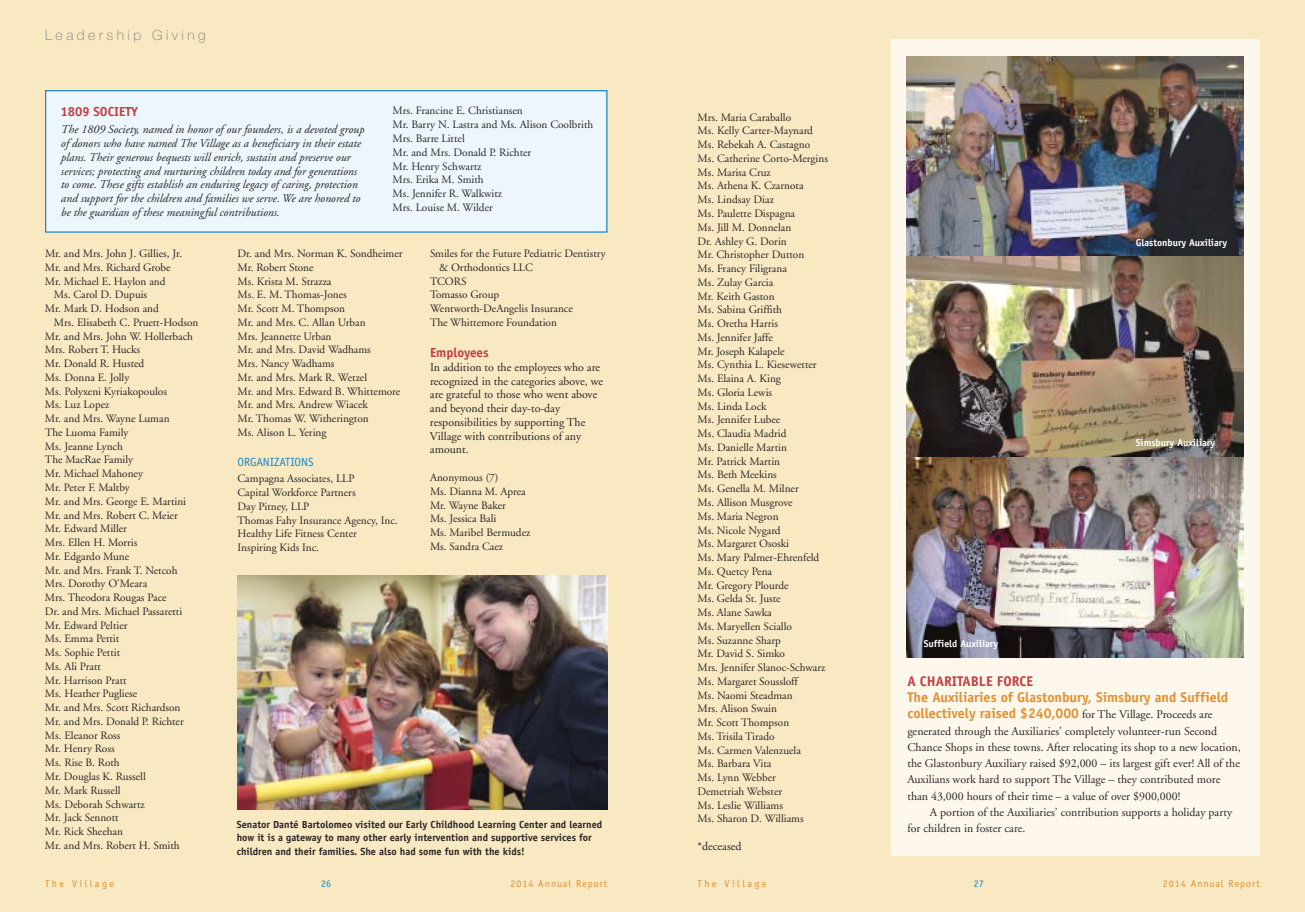
<style>
.page{position:relative;width:1305px;height:912px;background:#fff}
.page>*{position:absolute;margin:0;border:0;box-sizing:border-box;transform-origin:0 0}
.t1{font:700 14px/16.2px "Officina Sans";color:#e08f31}
.t2{font:700 14px "Officina Sans";color:#c33c44}
.t3{font:100 14px "Helvetica Neue";letter-spacing:.25em;color:#7d7d7d}
.t4{font:700 13.12px "Officina Sans";color:#c33c44}
.t5{font:11.88px/13.8px "Adobe Garamond";color:#272627}
.t6{font:italic 11.88px/13.8px "Adobe Garamond";color:#272627}
.t7{font:11.88px "Officina Sans";color:#1889cd}
.t8{font:11.25px/13.8px "Adobe Garamond";color:#272627}
.t9{font:700 10.25px/13.8px "Officina Sans";color:#272627}
.t10{font:10px "Officina Sans";letter-spacing:.1em;color:#e08f31}
.t11{font:10px "Officina Sans";letter-spacing:.25em;color:#e08f31}
.t12{font:10px "Officina Sans";color:#1889cd}
.t13{font:700 9.88px "Officina Sans";color:#fff}
.s1{font-family:"Adobe Garamond";font-weight:400;font-size:11.88px;color:#272627}
</style>
<div class="page">
<div style="left:0;top:0;width:1305px;height:911px;background:#f9e9c2"></div>
<div style="left:891px;top:39px;width:369px;height:816px;background:#fdf8eb"></div>
<img style="left:907px;top:57px;width:336px;height:600px">
<img style="left:238px;top:575px;width:369px;height:234px">
<div style="left:46px;top:91px;width:560px;height:140px;background:#edf6fb"></div>
<div style="left:45px;top:90px;width:562px;height:143px;border:1px solid #1889cd"></div>
<p class="t3" style="left:45px;top:30px;width:162px">Leadership Giving</p>
<p class="t4" style="left:61px;top:106px;width:79px">1809 SOCIETY</p>
<p class="t6" style="left:61px;top:124px;width:305px">The 1809 Society, named in honor of our founders, is a devoted group of donors who have named The Village as a beneficiary in their estate plans. Their generous bequests will enrich, sustain and preserve our services; protecting and nurturing children today and for generations to come. These gifts establish an enduring legacy of caring, protection and support for the children and families we serve. We are honored to be the guardian of these meaningful contributions.</p>
<p class="t8" style="left:392px;top:105px;width:202px">Mrs. Francine E. Christiansen<br>Mr. Barry N. Lastra and Ms. Alison Coolbrith<br>Mrs. Barre Littel<br>Mr. and Mrs. Donald P. Richter<br>Mr. Henry Schwartz<br>Mrs. Erika M. Smith<br>Ms. Jennifer R. Walkwitz<br>Mrs. Louise M. Wilder</p>
<p class="t8" style="left:45px;top:247px;width:139px">Mr. and Mrs. John J. Gillies, Jr.</p>
<p class="t8" style="left:45px;top:261px;width:127px">Mr. and Mrs. Richard Grobe</p>
<p class="t8" style="left:45px;top:275px;width:122px">Mr. Michael E. Haylon and</p>
<p class="t8" style="left:54px;top:289px;width:95px">Ms. Carol D. Dupuis</p>
<p class="t8" style="left:45px;top:302px;width:115px">Mr. Mark D. Hodson and</p>
<p class="t8" style="left:54px;top:316px;width:146px">Mrs. Elisabeth C. Pruett-Hodson</p>
<p class="t8" style="left:45px;top:330px;width:150px">Mr. and Mrs. John W. Hollerbach</p>
<p class="t8" style="left:45px;top:344px;width:97px">Mrs. Robert T. Hucks</p>
<p class="t8" style="left:45px;top:357px;width:101px">Mr. Donald R. Husted</p>
<p class="t8" style="left:45px;top:371px;width:86px">Ms. Donna E. Jolly</p>
<p class="t8" style="left:45px;top:385px;width:124px">Ms. Polyxeni Kyriakopoulos</p>
<p class="t8" style="left:45px;top:399px;width:66px">Ms. Luz Lopez</p>
<p class="t8" style="left:45px;top:412px;width:126px">Mr. and Mrs. Wayne Luman</p>
<p class="t8" style="left:45px;top:426px;width:85px">The Luoma Family</p>
<p class="t8" style="left:45px;top:440px;width:79px">Ms. Jeanne Lynch</p>
<p class="t8" style="left:45px;top:454px;width:90px">The MacRae Family</p>
<p class="t8" style="left:45px;top:467px;width:99px">Mr. Michael Mahoney</p>
<p class="t8" style="left:45px;top:481px;width:86px">Mr. Peter F. Maltby</p>
<p class="t8" style="left:45px;top:495px;width:143px">Mr. and Mrs. George E. Martini</p>
<p class="t8" style="left:45px;top:509px;width:134px">Mr. and Mrs. Robert C. Meier</p>
<p class="t8" style="left:45px;top:522px;width:83px">Mr. Edward Miller</p>
<p class="t8" style="left:45px;top:536px;width:94px">Mrs. Ellen H. Morris</p>
<p class="t8" style="left:45px;top:550px;width:86px">Mr. Edgardo Mune</p>
<p class="t8" style="left:45px;top:564px;width:134px">Mr. and Mrs. Frank T. Netcoh</p>
<p class="t8" style="left:45px;top:577px;width:104px">Mrs. Dorothy O'Meara</p>
<p class="t8" style="left:45px;top:591px;width:123px">Mrs. Theodora Rougas Pace</p>
<p class="t8" style="left:45px;top:605px;width:139px">Dr. and Mrs. Michael Passaretti</p>
<p class="t8" style="left:45px;top:619px;width:84px">Mr. Edward Peltier</p>
<p class="t8" style="left:45px;top:632px;width:76px">Ms. Emma Pettit</p>
<p class="t8" style="left:45px;top:646px;width:77px">Ms. Sophie Pettit</p>
<p class="t8" style="left:45px;top:660px;width:58px">Ms. Ali Pratt</p>
<p class="t8" style="left:45px;top:674px;width:83px">Mr. Harrison Pratt</p>
<p class="t8" style="left:45px;top:687px;width:94px">Ms. Heather Pugliese</p>
<p class="t8" style="left:45px;top:701px;width:137px">Mr. and Mrs. Scott Richardson</p>
<p class="t8" style="left:45px;top:715px;width:140px">Mr. and Mrs. Donald P. Richter</p>
<p class="t8" style="left:45px;top:729px;width:77px">Ms. Eleanor Ross</p>
<p class="t8" style="left:45px;top:742px;width:71px">Mr. Henry Ross</p>
<p class="t8" style="left:45px;top:756px;width:76px">Ms. Rise B. Roth</p>
<p class="t8" style="left:45px;top:770px;width:102px">Mr. Douglas K. Russell</p>
<p class="t8" style="left:45px;top:784px;width:77px">Mr. Mark Russell</p>
<p class="t8" style="left:45px;top:797px;width:101px">Ms. Deborah Schwartz</p>
<p class="t8" style="left:45px;top:811px;width:75px">Mr. Jack Sennott</p>
<p class="t8" style="left:45px;top:825px;width:80px">Mr. Rick Sheehan</p>
<p class="t8" style="left:45px;top:839px;width:136px">Mr. and Mrs. Robert H. Smith</p>
<p class="t8" style="left:237px;top:247px;width:167px">Dr. and Mrs. Norman K. Sondheimer<br>Mr. Robert Stone<br>Ms. Krista M. Strazza<br>Ms. E. M. Thomas-Jones<br>Mr. Scott M. Thompson<br>Mr. and Mrs. C. Allan Urban<br>Mrs. Jeannette Urban<br>Mr. and Mrs. David Wadhams<br>Mrs. Nancy Wadhams<br>Mr. and Mrs. Mark R. Wetzel<br>Mr. and Mrs. Edward B. Whittemore<br>Mr. and Mrs. Andrew Wiacek<br>Mr. Thomas W. Witherington<br>Ms. Alison L. Yering</p>
<p class="t7" style="left:238px;top:457px;width:78px">ORGANIZATIONS</p>
<p class="t8" style="left:238px;top:472px;width:162px">Campagna Associates, LLP<br>Capital Workforce Partners<br>Day Pitney, LLP<br>Thomas Fahy Insurance Agency, Inc.<br>Healthy Life Fitness Center<br>Inspiring Kids Inc.</p>
<p class="t8" style="left:430px;top:247px;width:177px">Smiles for the Future Pediatric Dentistry</p>
<p class="t8" style="left:439px;top:261px;width:95px">&amp; Orthodontics LLC</p>
<p class="t8" style="left:430px;top:275px;width:38px">TCORS</p>
<p class="t8" style="left:430px;top:289px;width:71px">Tomasso Group</p>
<p class="t8" style="left:430px;top:302px;width:144px">Wentworth-DeAngelis Insurance</p>
<p class="t8" style="left:430px;top:316px;width:129px">The Whittemore Foundation</p>
<p class="t4" style="left:430px;top:347px;width:60px">Employees</p>
<p class="t5" style="left:430px;top:361px;width:175px">In addition to the employees who are recognized in the categories above, we are grateful to those who went above and beyond their day-to-day responsibilities by supporting The<br>Village with contributions of any amount.</p>
<p class="t8" style="left:430px;top:471px;width:102px">Anonymous (7)<br>Ms. Dianna M. Aprea<br>Mr. Wayne Baker<br>Ms. Jessica Bali<br>Ms. Maribel Bermudez<br>Ms. Sandra Caez</p>
<p class="t9" style="left:237px;top:817px;width:367px">Senator Danté Bartolomeo visited our Early Childhood Learning Center and learned how it is a gateway to many other early intervention and supportive services for children and their families. She also had some fun with the kids!</p>
<p class="t8" style="left:697px;top:111px;width:132px">Mrs. Maria Caraballo<br>Ms. Kelly Carter-Maynard<br>Ms. Rebekah A. Castagno<br>Ms. Catherine Corto-Mergins<br>Ms. Marisa Cruz<br>Ms. Athena K. Czarnota<br>Ms. Lindsay Diaz<br>Ms. Paulette Dispagna<br>Ms. Jill M. Donnelan<br>Dr. Ashley G. Dorin<br>Mr. Christopher Dutton<br>Ms. Francy Filigrana<br>Ms. Zulay Garcia<br>Mr. Keith Gaston<br>Ms. Sabina Griffith<br>Ms. Oretha Harris<br>Ms. Jennifer Jaffe<br>Mr. Joseph Kalapele<br>Ms. Cynthia L. Kiesewetter<br>Ms. Elaina A. King<br>Ms. Gloria Lewis<br>Ms. Linda Lock<br>Ms. Jennifer Lubee<br>Ms. Claudia Madrid<br>Ms. Danielle Martin<br>Mr. Patrick Martin<br>Ms. Beth Meekins<br>Ms. Genella M. Milner<br>Ms. Allison Musgrove<br>Ms. Maria Negron<br>Ms. Nicole Nygard<br>Ms. Margaret Ososki<br>Ms. Mary Palmer-Ehrenfeld<br>Ms. Quetcy Pena<br>Mr. Gregory Plourde<br>Ms. Gelda St. Juste<br>Ms. Alane Sawka<br>Ms. Maryellen Sciallo<br>Ms. Suzanne Sharp<br>Mr. David S. Simko<br>Mrs. Jennifer Slanoc-Schwarz<br>Ms. Margaret Soussloff<br>Ms. Naomi Steadman<br>Mrs. Alison Swain<br>Mr. Scott Thompson<br>Ms. Trisila Tirado<br>Ms. Carmen Valenzuela<br>Ms. Barbara Vita<br>Ms. Lynn Webber<br>Demetriah Webster<br>Ms. Leslie Williams<br>Ms. Sharon D. Williams</p>
<p class="t5" style="left:698px;top:840px;width:46px">*deceased</p>
<p class="t13" style="left:1136px;top:239px;width:93px">Glastonbury Auxiliary</p>
<p class="t13" style="left:924px;top:639px;width:76px">Suffield Auxiliary</p>
<p class="t13" style="left:1136px;top:438px;width:81px">Simsbury Auxiliary</p>
<p class="t2" style="left:907px;top:675px;width:127px">A CHARITABLE FORCE</p>
<p class="t1" style="left:907px;top:690px;width:322px">The Auxiliaries of Glastonbury, Simsbury and Suffield collectively raised $240,000 <span class="s1">for The Village. Proceeds are</span></p>
<p class="t5" style="left:907px;top:723px;width:335px;line-height:16.2px">generated through the Auxiliaries’ completely volunteer-run Second Chance Shops in these towns. After relocating its shop to a new location, the Glastonbury Auxiliary raised $92,000 – its largest gift ever! All of the Auxilians work hard to support The Village – they contributed more than 43,000 hours of their time – a value of over $900,000!</p>
<p class="t5" style="left:907px;top:804px;width:326px;line-height:16.2px;text-indent:22px">A portion of the Auxiliaries’ contribution supports a holiday party for children in foster care.</p>
<p class="t11" style="left:45px;top:879px;width:71px">The Village</p>
<p class="t12" style="left:321px;top:879px;width:11px">26</p>
<p class="t10" style="left:510px;top:879px;width:99px">2014 Annual Report</p>
<p class="t11" style="left:698px;top:879px;width:71px">The Village</p>
<p class="t12" style="left:974px;top:879px;width:11px">27</p>
<p class="t10" style="left:1163px;top:879px;width:99px">2014 Annual Report</p>
</div>
